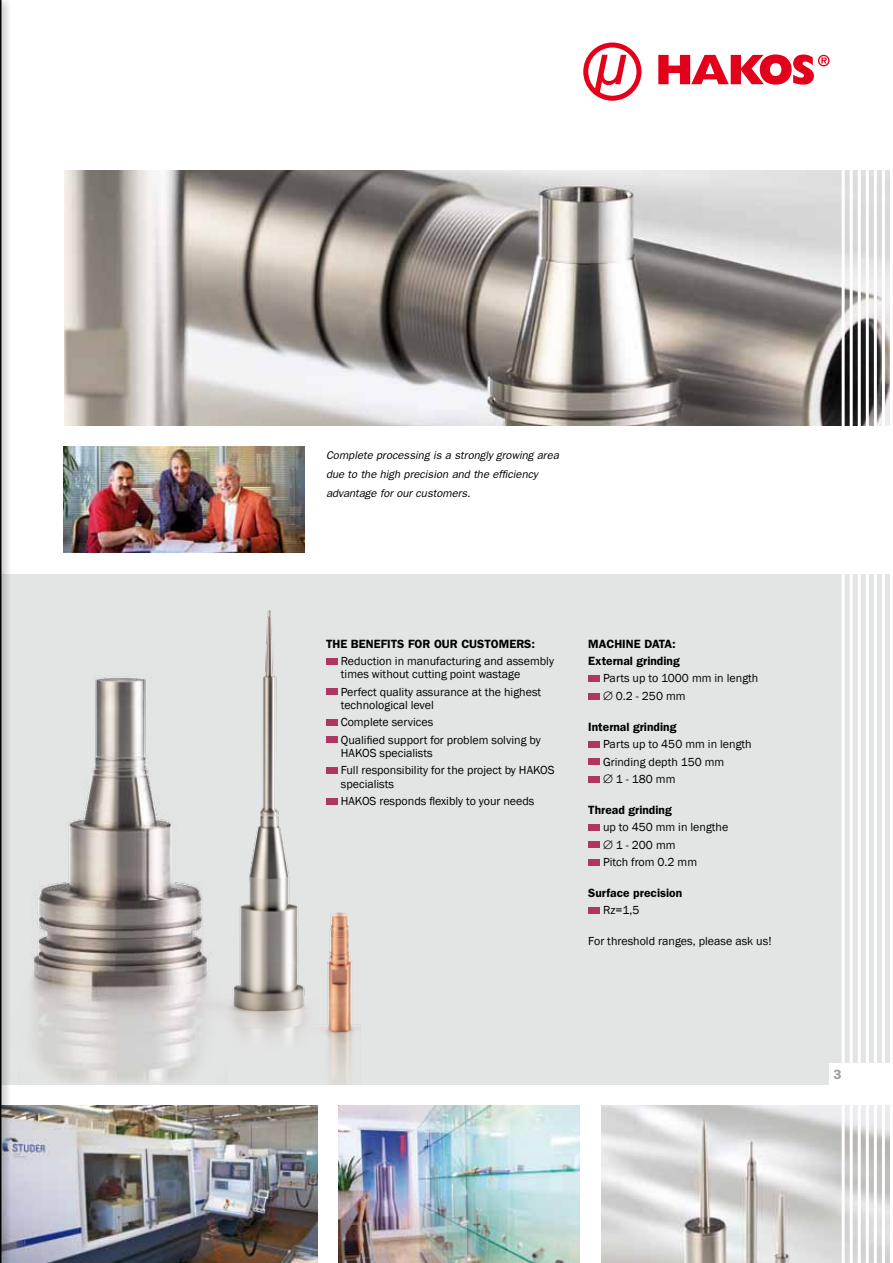
<style>
.page{position:relative;width:893px;height:1263px;background:#fff}
.page>*{position:absolute;margin:0;border:0;box-sizing:border-box;transform-origin:0 0}
.t1{font:600 13.5px "Franklin Gothic";color:#9c9e9f}
.t2{font:12px/17.4px "Franklin Gothic";color:#000}
.t3{font:600 12px/17.4px "Franklin Gothic";color:#000}
.t4{font:italic 11.25px/18.8px "Franklin Gothic";color:#000}
</style>
<div class="page">
<img style="left:65px;top:170px;width:825px;height:255px">
<div style="left:0;top:574px;width:893px;height:510px;background:#e3e4e4"></div>
<div style="left:829px;top:1063px;width:64px;height:26px;background:#fff"></div>
<img style="left:11px;top:1106px;width:306px;height:157px">
<img style="left:601px;top:1106px;width:289px;height:157px">
<hr style="left:842px;top:170px;width:3px;height:1093px;background:#fff">
<hr style="left:850px;top:170px;width:3px;height:1093px;background:#fff">
<hr style="left:858px;top:170px;width:3px;height:1093px;background:#fff">
<hr style="left:866px;top:170px;width:3px;height:1093px;background:#fff">
<hr style="left:874px;top:170px;width:3px;height:1093px;background:#fff">
<hr style="left:882px;top:170px;width:3px;height:1093px;background:#fff">
<hr style="left:890px;top:170px;width:3px;height:1093px;background:#fff">
<img style="left:229px;top:610px;width:74px;height:426px">
<img style="left:31px;top:677px;width:198px;height:405px">
<img style="left:303px;top:912px;width:58px;height:172px">
<img style="left:64px;top:446px;width:241px;height:107px">
<img style="left:339px;top:1106px;width:241px;height:157px">
<svg style="left:583px;top:43px;width:58px;height:58px"></svg>
<svg style="left:658px;top:54px;width:171px;height:31px"></svg>
<div style="left:326px;top:658px;width:12px;height:6px;background:#ae3663"></div>
<div style="left:326px;top:688px;width:12px;height:7px;background:#ae3663"></div>
<div style="left:326px;top:719px;width:12px;height:7px;background:#ae3663"></div>
<div style="left:326px;top:737px;width:12px;height:6px;background:#ae3663"></div>
<div style="left:326px;top:767px;width:12px;height:7px;background:#ae3663"></div>
<div style="left:326px;top:798px;width:12px;height:6px;background:#ae3663"></div>
<div style="left:588px;top:675px;width:12px;height:7px;background:#ae3663"></div>
<div style="left:588px;top:693px;width:12px;height:6px;background:#ae3663"></div>
<div style="left:588px;top:741px;width:12px;height:6px;background:#ae3663"></div>
<div style="left:588px;top:758px;width:12px;height:7px;background:#ae3663"></div>
<div style="left:588px;top:776px;width:12px;height:6px;background:#ae3663"></div>
<div style="left:588px;top:824px;width:12px;height:6px;background:#ae3663"></div>
<div style="left:588px;top:841px;width:12px;height:7px;background:#ae3663"></div>
<div style="left:588px;top:859px;width:12px;height:6px;background:#ae3663"></div>
<div style="left:588px;top:907px;width:12px;height:6px;background:#ae3663"></div>
<svg style="left:2px;top:0;width:9px;height:1263px"></svg>
<hr style="left:0;top:0;width:2px;height:1263px;background:#000">
<p class="t4" style="left:326px;top:446px;width:234px">Complete processing is a strongly growing area due to the high precision and the efficiency advantage for our customers.</p>
<p class="t3" style="left:326px;top:634px;width:211px">THE BENEFITS FOR OUR CUSTOMERS:</p>
<p class="t2" style="left:341px;top:655px;width:215px;line-height:13.2px">Reduction in manufacturing and assembly times without cutting point wastage</p>
<p class="t2" style="left:341px;top:685px;width:202px;line-height:13.2px">Perfect quality assurance at the highest technological level</p>
<p class="t2" style="left:341px;top:714px;width:202px">Complete services<br>Qualified support for problem solving by</p>
<p class="t2" style="left:341px;top:744px;width:215px">HAKOS specialists<br>Full responsibility for the project by HAKOS</p>
<p class="t2" style="left:341px;top:775px;width:195px">specialists<br>HAKOS responds flexibly to your needs</p>
<p class="t3" style="left:588px;top:634px;width:93px">MACHINE DATA:<br>External grinding</p>
<p class="t2" style="left:603px;top:670px;width:157px">Parts up to 1000 mm in length ∅ 0.2 - 250 mm</p>
<p class="t3" style="left:588px;top:717px;width:90px">Internal grinding</p>
<p class="t2" style="left:603px;top:736px;width:150px">Parts up to 450 mm in length<br>Grinding depth 150 mm<br>∅ 1 - 180 mm</p>
<p class="t3" style="left:588px;top:800px;width:85px">Thread grinding</p>
<p class="t2" style="left:603px;top:819px;width:127px">up to 450 mm in lengthe ∅ 1 - 200 mm<br>Pitch from 0.2 mm</p>
<p class="t3" style="left:588px;top:883px;width:95px">Surface precision</p>
<p class="t2" style="left:603px;top:902px;width:38px">Rz=1,5</p>
<p class="t2" style="left:588px;top:932px;width:185px">For threshold ranges, please ask us!</p>
<p class="t1" style="left:833px;top:1066px;width:10px">3</p>
</div>
